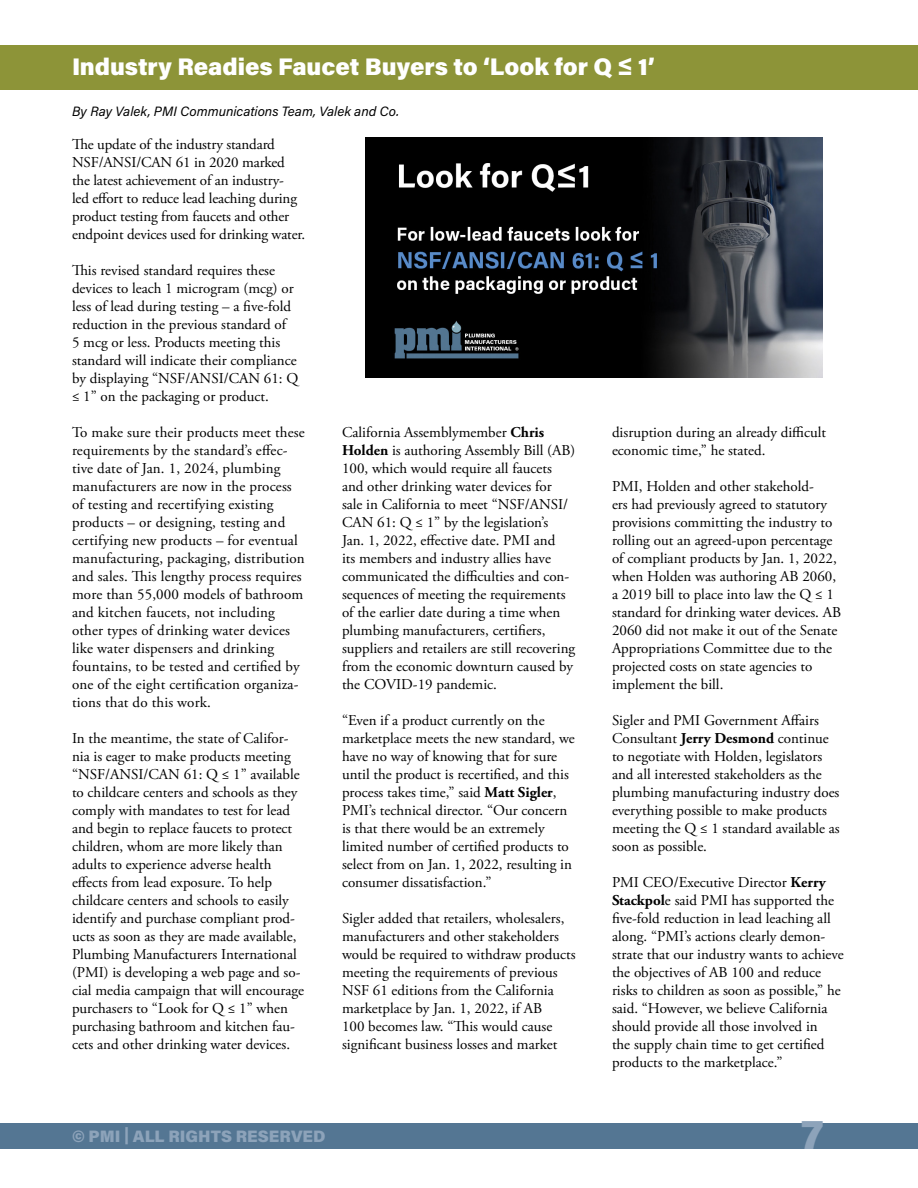
<style>
.page{position:relative;width:918px;height:1188px;background:#fff}
.page>*{position:absolute;margin:0;border:0;box-sizing:border-box;transform-origin:0 0}
.t1{font:900 40.5px "Acumin Pro";color:#8da3ba}
.inside_headline{font:900 24px "Acumin Pro";color:#fff}
.t2{font:900 16.5px "Acumin Pro";color:#8da3ba}
.body{font:15px/18px "Adobe Garamond Pro";color:#000}
.byline{font:italic 13.5px "Acumin Pro";color:#000}
.s1{font-weight:700}
</style>
<div class="page">
<div style="left:0;top:45px;width:918px;height:45px;background:#8d9438"></div>
<div style="left:0;top:1123px;width:918px;height:25px;background:#547693"></div>
<img style="left:365px;top:138px;width:458px;height:240px">
<p class="inside_headline" style="left:72px;top:49px;width:585px">Industry Readies Faucet Buyers to ‘Look for Q ≤ 1’</p>
<p class="byline" style="left:72px;top:102px;width:329px">By Ray Valek, PMI Communications Team, Valek and Co.</p>
<p class="body" style="left:72px;top:136px;width:235px">The update of the industry standard NSF/ANSI/CAN 61 in 2020 marked the latest achievement of an industry-<br>led effort to reduce lead leaching during product testing from faucets and other endpoint devices used for drinking water.</p>
<p class="body" style="left:72px;top:262px;width:228px">This revised standard requires these devices to leach 1 microgram (mcg) or less of lead during testing – a five-fold reduction in the previous standard of<br>5 mcg or less. Products meeting this standard will indicate their compliance by displaying “NSF/ANSI/CAN 61: Q ≤ 1” on the packaging or product.</p>
<p class="body" style="left:72px;top:424px;width:234px">To make sure their products meet these requirements by the standard’s effec&shy;tive date of Jan. 1, 2024, plumbing manufacturers are now in the process of testing and recertifying existing products – or designing, testing and certifying new products – for eventual manufacturing, packaging, distribution and sales. This lengthy process requires more than 55,000 models of bathroom and kitchen faucets, not including other types of drinking water devices like water dispensers and drinking fountains, to be tested and certified by one of the eight certification organiza&shy;tions that do this work.</p>
<p class="body" style="left:72px;top:730px;width:234px">In the meantime, the state of Califor&shy;nia is eager to make products meeting “NSF/ANSI/CAN 61: Q ≤ 1” available to childcare centers and schools as they comply with mandates to test for lead and begin to replace faucets to protect children, whom are more likely than adults to experience adverse health effects from lead exposure. To help childcare centers and schools to easily identify and purchase compliant prod&shy;ucts as soon as they are made available, Plumbing Manufacturers International (PMI) is developing a web page and so&shy;cial media campaign that will encourage purchasers to “Look for Q ≤ 1” when purchasing bathroom and kitchen fau&shy;cets and other drinking water devices.</p>
<p class="body" style="left:342px;top:424px;width:235px">California Assemblymember <span class="s1">Chris Holden</span> is authoring Assembly Bill (AB)<br>100, which would require all faucets and other drinking water devices for sale in California to meet “NSF/ANSI/ CAN 61: Q ≤ 1” by the legislation’s<br>Jan. 1, 2022, effective date. PMI and<br>its members and industry allies have communicated the difficulties and con&shy;sequences of meeting the requirements of the earlier date during a time when plumbing manufacturers, certifiers, suppliers and retailers are still recovering from the economic downturn caused by the COVID-19 pandemic.</p>
<p class="body" style="left:342px;top:712px;width:234px">“Even if a product currently on the marketplace meets the new standard, we have no way of knowing that for sure until the product is recertified, and this process takes time,” said <span class="s1">Matt Sigler</span>, PMI’s technical director. “Our concern is that there would be an extremely limited number of certified products to select from on Jan. 1, 2022, resulting in consumer dissatisfaction.”</p>
<p class="body" style="left:342px;top:910px;width:235px">Sigler added that retailers, wholesalers, manufacturers and other stakeholders would be required to withdraw products meeting the requirements of previous NSF 61 editions from the California marketplace by Jan. 1, 2022, if AB<br>100 becomes law. “This would cause significant business losses and market</p>
<p class="body" style="left:612px;top:424px;width:216px">disruption during an already difficult economic time,” he stated.</p>
<p class="body" style="left:612px;top:478px;width:231px">PMI, Holden and other stakehold-<br>ers had previously agreed to statutory provisions committing the industry to rolling out an agreed-upon percentage of compliant products by Jan. 1, 2022, when Holden was authoring AB 2060, a 2019 bill to place into law the Q ≤ 1 standard for drinking water devices. AB 2060 did not make it out of the Senate Appropriations Committee due to the projected costs on state agencies to implement the bill.</p>
<p class="body" style="left:612px;top:712px;width:229px">Sigler and PMI Government Affairs Consultant <span class="s1">Jerry Desmond</span> continue to negotiate with Holden, legislators and all interested stakeholders as the plumbing manufacturing industry does everything possible to make products meeting the Q ≤ 1 standard available as soon as possible.</p>
<p class="body" style="left:612px;top:874px;width:233px">PMI CEO/Executive Director <span class="s1">Kerry Stackpol</span>e said PMI has supported the five-fold reduction in lead leaching all along. “PMI’s actions clearly demon&shy;strate that our industry wants to achieve the objectives of AB 100 and reduce risks to children as soon as possible,” he said. “However, we believe California should provide all those involved in<br>the supply chain time to get certified products to the marketplace.”</p>
<p class="t2" style="left:72px;top:1124px;width:255px">© PMI | ALL RIGHTS RESERVED</p>
<h1 class="t1" style="left:801px;top:1106px;width:24px">7</h1>
</div>
